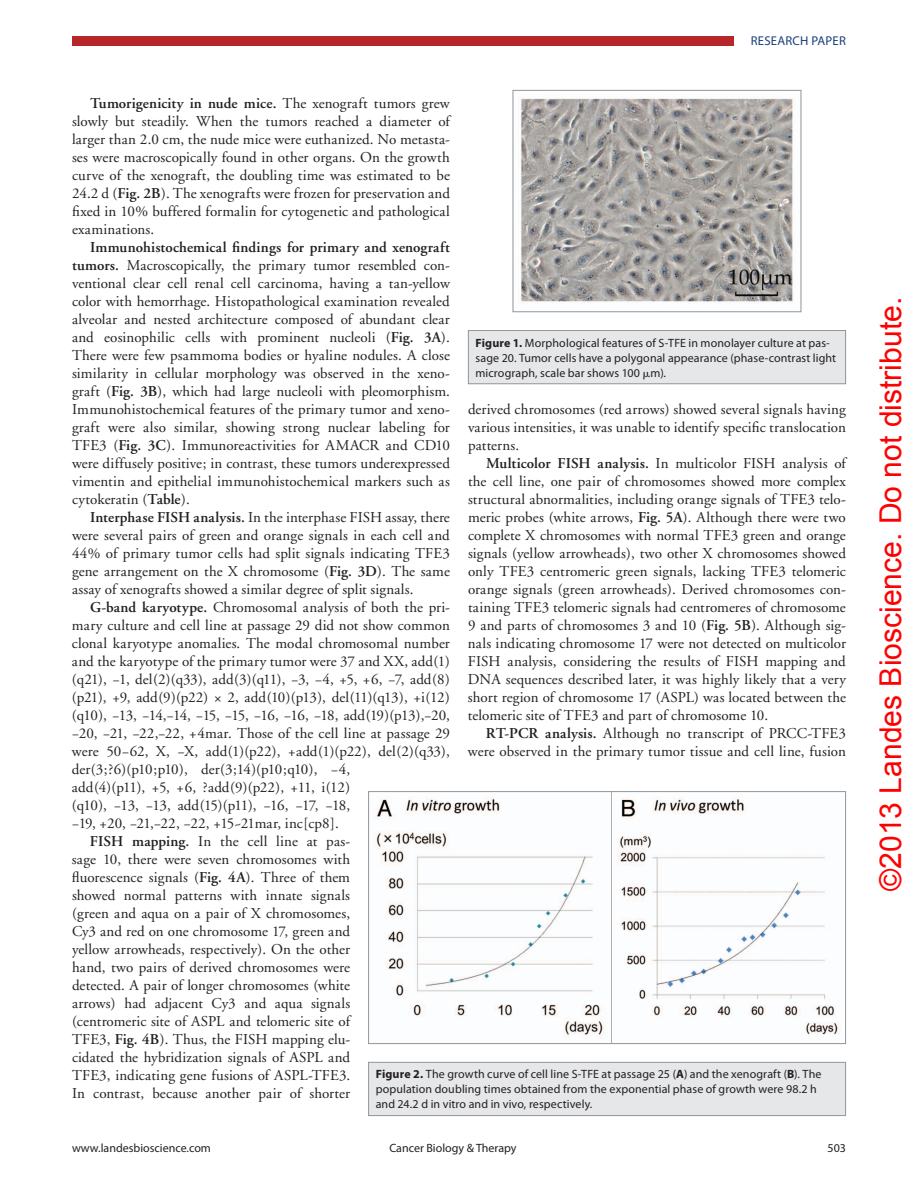
<style>
.page{position:relative;width:918px;height:1188px;background:#fff}
.page>*{position:absolute;margin:0;border:0;box-sizing:border-box;transform-origin:0 0}
.t1{font:30.15px "Arial";color:#f00}
.t2{font:15px/18px "Adobe Garamond";letter-spacing:.005em;color:#231f20;text-align:justify}
.t3{font:15px "Adobe Garamond";letter-spacing:-.05em;color:#231f20}
.t4{font:15px "Adobe Garamond";letter-spacing:-.025em;color:#231f20}
.t5{font:15px "Adobe Garamond";letter-spacing:-.045em;color:#231f20}
.t6{font:12.75px "Myriad Pro";letter-spacing:.02em;color:#193f7c}
.t7{font:12px/15px "Myriad Pro";letter-spacing:.005em;color:#231f20}
.s1{font-weight:600}
.s2{font-weight:700}
.s3{font-family:"Universal Std Greekw Math Pi"}
</style>
<div class="page">
<div style="left:72px;top:36px;width:662px;height:10px;background:#b7262b"></div>
<img style="left:521px;top:98px;width:272px;height:205px">
<div style="left:513px;top:90px;width:288px;height:222px;border:1px solid #939598"></div>
<div style="left:468px;top:331px;width:378px;height:53px;background:#e6e7e9"></div>
<div style="left:468px;top:330px;width:378px;height:54px;border:1px solid #939598"></div>
<div style="left:369px;top:1062px;width:477px;height:54px;background:#e6e7e9"></div>
<div style="left:368px;top:1062px;width:478px;height:54px;border:1px solid #939598"></div>
<img style="left:374px;top:793px;width:467px;height:249px">
<div style="left:368px;top:791px;width:478px;height:253px;border:1px solid #939598"></div>
<p class="t6" style="left:751px;top:33px;width:94px">research paper</p>
<p class="t2" style="left:72px;top:95px;width:379px;text-indent:18px"><span class="s1">Tumorigenicity in nude mice.</span> The xenograft tumors grew slowly but steadily. When the tumors reached a diameter of larger than 2.0 cm, the nude mice were euthanized. No metasta&shy;ses were macroscopically found in other organs. On the growth curve of the xenograft, the doubling time was estimated to be 24.2 d (<span class="s1">Fig. 2B</span>). The xenografts were frozen for preservation and fixed in 10% buffered formalin for cytogenetic and pathological examinations.</p>
<p class="t2" style="left:72px;top:239px;width:379px;text-indent:18px"><span class="s1">Immunohistochemical findings for primary and xenograft tumors.</span> Macroscopically, the primary tumor resembled con&shy;ventional clear cell renal cell carcinoma, having a tan-yellow color with hemorrhage. Histopathological examination revealed alveolar and nested architecture composed of abundant clear and eosinophilic cells with prominent nucleoli (<span class="s1">Fig. 3A</span>).<br>There were few psammoma bodies or hyaline nodules. A close similarity in cellular morphology was observed in the xeno&shy;graft (<span class="s1">Fig. 3B</span>), which had large nucleoli with pleomorphism.<br>Immunohistochemical features of the primary tumor and xeno&shy;graft were also similar, showing strong nuclear labeling for TFE3 (<span class="s1">Fig. 3C</span>). Immunoreactivities for AMACR and CD10 were diffusely positive; in contrast, these tumors underexpressed vimentin and epithelial immunohistochemical markers such as cytokeratin (<span class="s1">Table</span>).</p>
<p class="t2" style="left:72px;top:509px;width:379px;text-indent:18px"><span class="s1">Interphase FISH analysis.</span> In the interphase FISH assay, there were several pairs of green and orange signals in each cell and 44% of primary tumor cells had split signals indicating TFE3 gene arrangement on the X chromosome (<span class="s1">Fig. 3D</span>). The same assay of xenografts showed a similar degree of split signals.</p>
<p class="t2" style="left:90px;top:599px;width:361px"><span class="s1">G-band karyotype.</span> Chromosomal analysis of both the pri-</p>
<p class="t2" style="left:72px;top:617px;width:379px">mary culture and cell line at passage 29 did not show common</p>
<p class="t2" style="left:72px;top:635px;width:379px">clonal karyotype anomalies. The modal chromosomal number</p>
<p class="t2" style="left:72px;top:653px;width:379px">and the karyotype of the primary tumor were 37 and XX, add(1)</p>
<p class="t2" style="left:72px;top:671px;width:380px">(q21), −1, del(2)(q33), add(3)(q11), −3, −4, +5, +6, −7, add(8)</p>
<p class="t4" style="left:72px;top:689px;width:379px">(p21), +9, add(9)(p22) × 2, add(10)(p13), del(11)(q13), +i(12)</p>
<p class="t3" style="left:72px;top:707px;width:379px">(q10), −13, −14,−14, −15, −15, −16, −16, −18, add(19)(p13),−20,</p>
<p class="t2" style="left:72px;top:725px;width:379px">−20, −21, −22,−22, +4mar. Those of the cell line at passage 29</p>
<p class="t2" style="left:72px;top:743px;width:379px">were 50−62, X, −X, add(1)(p22), +add(1)(p22), del(2)(q33),</p>
<p class="t5" style="left:72px;top:761px;width:280px">der(3;?6)(p10;p10), der(3;14)(p10;q10), −4,</p>
<p class="t2" style="left:72px;top:779px;width:280px">add(4)(p11), +5, +6, ?add(9)(p22), +11, i(12)</p>
<p class="t3" style="left:72px;top:797px;width:280px">(q10), −13, −13, add(15)(p11), −16, −17, −18,</p>
<p class="t2" style="left:72px;top:815px;width:268px">−19, +20, −21,−22, −22, +15~21mar, inc[cp8].</p>
<p class="t2" style="left:90px;top:833px;width:262px"><span class="s1">FISH mapping.</span> In the cell line at pas-</p>
<p class="t2" style="left:72px;top:851px;width:280px">sage 10, there were seven chromosomes with</p>
<p class="t2" style="left:72px;top:869px;width:280px">fluorescence signals (<span class="s1">Fig. 4A</span>). Three of them</p>
<p class="t2" style="left:72px;top:887px;width:280px">showed normal patterns with innate signals</p>
<p class="t2" style="left:72px;top:905px;width:280px">(green and aqua on a pair of X chromosomes,</p>
<p class="t2" style="left:72px;top:923px;width:280px">Cy3 and red on one chromosome 17, green and</p>
<p class="t2" style="left:72px;top:941px;width:280px">yellow arrowheads, respectively). On the other</p>
<p class="t2" style="left:72px;top:959px;width:280px">hand, two pairs of derived chromosomes were</p>
<p class="t2" style="left:72px;top:977px;width:280px">detected. A pair of longer chromosomes (white</p>
<p class="t2" style="left:72px;top:995px;width:280px">arrows) had adjacent Cy3 and aqua signals</p>
<p class="t2" style="left:72px;top:1013px;width:280px">(centromeric site of ASPL and telomeric site of</p>
<p class="t2" style="left:72px;top:1031px;width:280px">TFE3, <span class="s1">Fig. 4B</span>). Thus, the FISH mapping elu-</p>
<p class="t2" style="left:72px;top:1049px;width:280px">cidated the hybridization signals of ASPL and</p>
<p class="t2" style="left:72px;top:1067px;width:280px">TFE3, indicating gene fusions of ASPL-TFE3.</p>
<p class="t2" style="left:72px;top:1085px;width:280px">In contrast, because another pair of shorter</p>
<p class="t7" style="left:475px;top:335px;width:362px"><span class="s2">Figure 1.</span> Morphological features of S-TFE in monolayer culture at pas&shy;sage 20. Tumor cells have a polygonal appearance (phase-contrast light micrograph, scale bar shows 100 <span class="s3">μ</span>m).</p>
<p class="t2" style="left:468px;top:401px;width:379px">derived chromosomes (red arrows) showed several signals having various intensities, it was unable to identify specific translocation patterns.</p>
<p class="t2" style="left:468px;top:455px;width:380px;text-indent:18px"><span class="s1">Multicolor FISH analysis.</span> In multicolor FISH analysis of the cell line, one pair of chromosomes showed more complex structural abnormalities, including orange signals of TFE3 telo&shy;meric probes (white arrows, <span class="s1">Fig. 5A</span>). Although there were two complete X chromosomes with normal TFE3 green and orange signals (yellow arrowheads), two other X chromosomes showed only TFE3 centromeric green signals, lacking TFE3 telomeric orange signals (green arrowheads). Derived chromosomes con&shy;taining TFE3 telomeric signals had centromeres of chromosome 9 and parts of chromosomes 3 and 10 (<span class="s1">Fig. 5B</span>). Although sig&shy;nals indicating chromosome 17 were not detected on multicolor FISH analysis, considering the results of FISH mapping and DNA sequences described later, it was highly likely that a very short region of chromosome 17 (ASPL) was located between the telomeric site of TFE3 and part of chromosome 10.</p>
<p class="t2" style="left:468px;top:725px;width:379px;text-align:right"><span class="s1">RT-PCR analysis.</span> Although no transcript of PRCC-TFE3 were observed in the primary tumor tissue and cell line, fusion</p>
<p class="t7" style="left:376px;top:1067px;width:447px"><span class="s2">Figure 2.</span> The growth curve of cell line S-TFE at passage 25 (<span class="s2">A</span>) and the xenograft (<span class="s2">B</span>). The population doubling times obtained from the exponential phase of growth were 98.2 h and 24.2 d in vitro and in vivo, respectively.</p>
<p class="t7" style="left:72px;top:1140px;width:140px">www.landesbioscience.com</p>
<p class="t7" style="left:389px;top:1140px;width:129px">Cancer Biology &amp; Therapy</p>
<p class="t7" style="left:828px;top:1140px;width:20px">503</p>
<h1 class="t1" style="left:871px;top:891px;width:595px;rotate:-90deg">©2013 Landes Bioscience. Do not distribute.</h1>
</div>
